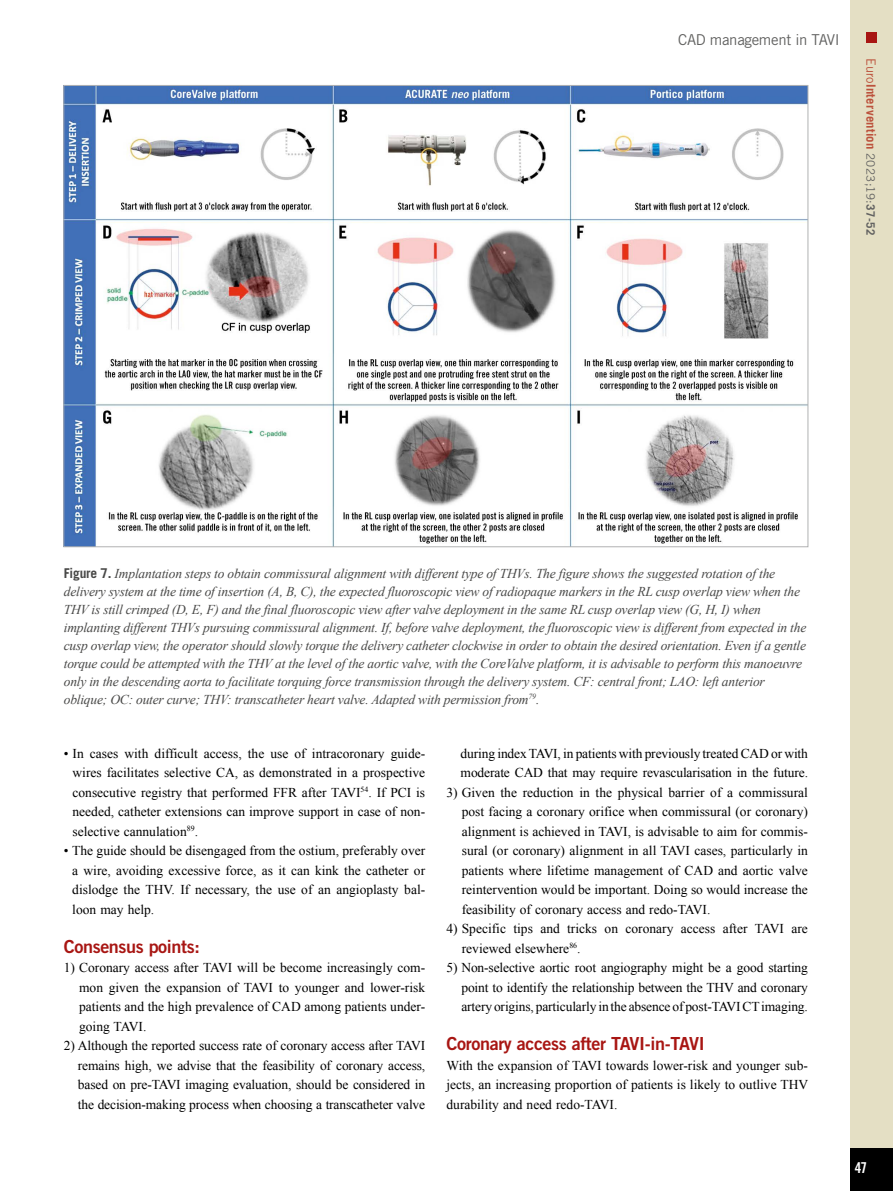
<style>
.page{position:relative;width:893px;height:1191px;background:#fff}
.page>*{position:absolute;margin:0;border:0;box-sizing:border-box;transform-origin:0 0}
.t1{font:18px "Trade Gothic LT Std Bd 2";letter-spacing:-.02em;color:#a81613}
.t2{font:15px "Trade Gothic LT Std";letter-spacing:-.02em;color:#626261}
.t3{font:15px "Trade Gothic LT Std Bd Cn 20";color:#fff}
.t4{font:13.5px/19.5px "Times New Roman";color:#000;text-align:justify}
.t5{font:italic 13.5px/18px "Times New Roman";letter-spacing:-.015em;color:#484847}
.t6{font:700 12.75px "Trade Gothic LT Std";letter-spacing:.015em;color:#bc523c}
.s1{font-weight:400}
.s2{font-weight:400;font-size:11.7px;color:#626261}
.s3{font-size:11.7px;color:#626261}
.s4{font-family:"Trade Gothic LT Std";font-weight:700;font-style:normal}
</style>
<div class="page">
<div style="left:850px;top:0;width:43px;height:1191px;background:#e4dfc4"></div>
<div style="left:850px;top:1148px;width:43px;height:43px;background:#000"></div>
<div style="left:866px;top:32px;width:11px;height:10px;background:#a81613"></div>
<img style="left:65px;top:87px;width:741px;height:458px">
<p class="t2" style="left:678px;top:30px;width:163px">CAD management in TAVI</p>
<p class="t6" style="left:879px;top:58px;width:179px;rotate:90deg"><span class="s1">Euro</span>Intervention <span class="s2">2023;19:</span><span class="s3">37-52</span></p>
<p class="t5" style="left:64px;top:564px;width:744px"><span class="s4">Figure 7.</span> Implantation steps to obtain commissural alignment with different type of THVs. The figure shows the suggested rotation of the delivery system at the time of insertion (A, B, C), the expected fluoroscopic view of radiopaque markers in the RL cusp overlap view when the THV is still crimped (D, E, F) and the final fluoroscopic view after valve deployment in the same RL cusp overlap view (G, H, I) when implanting different THVs pursuing commissural alignment. If, before valve deployment, the fluoroscopic view is different from expected in the cusp overlap view, the operator should slowly torque the delivery catheter clockwise in order to obtain the desired orientation. Even if a gentle torque could be attempted with the THV at the level of the aortic valve, with the CoreValve platform, it is advisable to perform this manoeuvre only in the descending aorta to facilitate torquing force transmission through the delivery system. CF: central front; LAO: left anterior oblique; OC: outer curve; THV: transcatheter heart valve. Adapted with permission from<sup>79</sup>.</p>
<p class="t4" style="left:73px;top:743px;width:354px;text-indent:-9px">• In cases with difficult access, the use of intracoronary guide&shy;wires facilitates selective CA, as demonstrated in a prospective consecutive registry that performed FFR after TAVI<sup>54</sup>. If PCI is needed, catheter extensions can improve support in case of non&shy;selective cannulation<sup>89</sup>.</p>
<p class="t4" style="left:72px;top:840px;width:354px;text-indent:-9px">• The guide should be disengaged from the ostium, preferably over a wire, avoiding excessive force, as it can kink the catheter or dislodge the THV. If necessary, the use of an angioplasty bal&shy;loon may help.</p>
<h1 class="t1" style="left:64px;top:935px;width:138px">Consensus points:</h1>
<p class="t4" style="left:79px;top:957px;width:348px;text-indent:-15px">1) Coronary access after TAVI will be become increasingly com&shy;mon given the expansion of TAVI to younger and lower-risk patients and the high prevalence of CAD among patients under&shy;going TAVI.</p>
<p class="t4" style="left:78px;top:1035px;width:349px;text-indent:-14px">2) Although the reported success rate of coronary access after TAVI remains high, we advise that the feasibility of coronary access, based on pre-TAVI imaging evaluation, should be considered in the decision-making process when choosing a transcatheter valve</p>
<p class="t4" style="left:461px;top:743px;width:349px">during index TAVI, in patients with previously treated CAD or with moderate CAD that may require revascularisation in the future.</p>
<p class="t4" style="left:462px;top:782px;width:348px;text-indent:-15px">3) Given the reduction in the physical barrier of a commissural post facing a coronary orifice when commissural (or coronary) alignment is achieved in TAVI, is advisable to aim for commis&shy;sural (or coronary) alignment in all TAVI cases, particularly in patients where lifetime management of CAD and aortic valve reintervention would be important. Doing so would increase the feasibility of coronary access and redo-TAVI.</p>
<p class="t4" style="left:462px;top:918px;width:348px;text-indent:-15px">4) Specific tips and tricks on coronary access after TAVI are reviewed elsewhere<sup>86</sup>.</p>
<p class="t4" style="left:461px;top:957px;width:348px;text-indent:-15px">5) Non-selective aortic root angiography might be a good starting point to identify the relationship between the THV and coronary artery origins, particularly in the absence of post-TAVI CT imaging.</p>
<h1 class="t1" style="left:446px;top:1032px;width:260px">Coronary access after TAVI-in-TAVI</h1>
<p class="t4" style="left:446px;top:1055px;width:363px">With the expansion of TAVI towards lower-risk and younger sub&shy;jects, an increasing proportion of patients is likely to outlive THV durability and need redo-TAVI.</p>
<p class="t3" style="left:855px;top:1158px;width:14px">47</p>
</div>
